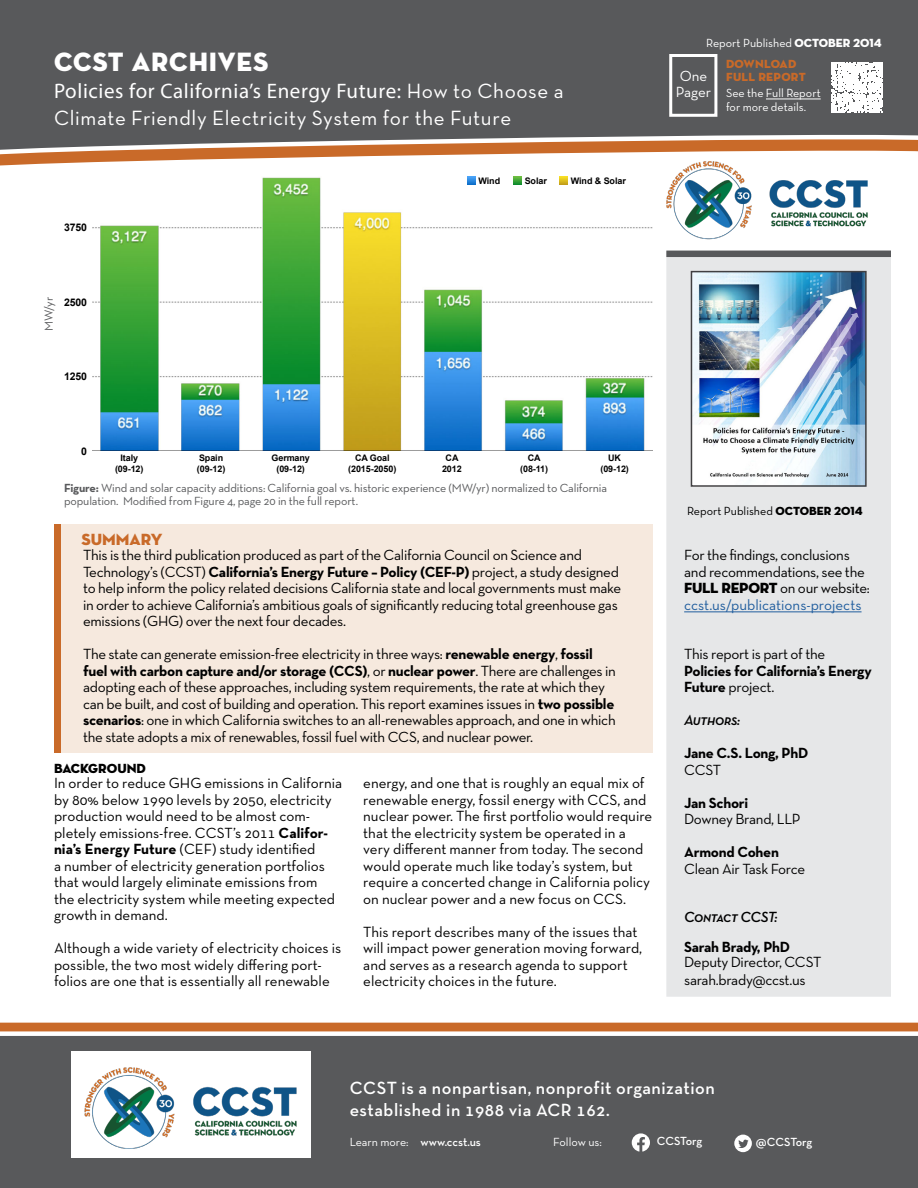
<style>
.page{position:relative;width:918px;height:1188px;background:#fff}
.page>*{position:absolute;margin:0;border:0;box-sizing:border-box;transform-origin:0 0}
.t1{font:27px "Neutra Disp Titling";letter-spacing:.03em;color:#fff}
.t2{font:21px "Myriad Pro";letter-spacing:.03em;color:#fff}
.t3{font:21px "Neutra Text TF";letter-spacing:.03em;color:#fff}
.t4{font:600 18px/21.6px "Neutra Text TF";letter-spacing:.03em;color:#fff}
.t5{font:16.5px "Neutra Disp Titling";color:#c96a29}
.t6{font:15px/16.5px "Neutra Text TF";letter-spacing:-.01em;color:#000}
.t7{font:700 15px "Neutra Text";letter-spacing:-.02em;color:#000}
.t8{font:15px "Neutra Text TF Demi SC Italic";letter-spacing:-.025em;color:#000}
.t9{font:15px "Neutra Text TF";color:#fff}
.t10{font:13.5px "Neutra Disp Titling";color:#000}
.t11{font:12px/13.5px "Neutra Text TF";letter-spacing:-.01em;color:#58595b}
.t12{font:12px/13.5px "Neutra Text TF";color:#fff}
.t13{font:600 12px "Neutra Text TF";letter-spacing:-.005em;color:#fff}
.t14{font:12px "Neutra Text TF";color:#000}
.t15{font:12px "Neutra Disp Titling";letter-spacing:.02em;color:#c96a29}
.t16{font:700 10.5px "Arial";letter-spacing:-.01em;color:#000}
.t17{font:700 9px/10.5px "Arial";letter-spacing:-.01em;color:#000;text-align:center}
.s1{font-family:"Neutra Text TF"}
.s2{font-family:"Neutra Disp Titling"}
.s3{font-size:15px}
.s4{font-family:"Neutra Text";font-weight:700}
.s5{font-family:"Neutra Text TF";font-weight:400}
.s6{color:#215e9e}
.s7{font-weight:400}
</style>
<div class="page">
<img style="left:92px;top:177px;width:560px;height:274px">
<svg style="left:468px;top:177px;width:8px;height:7px"></svg>
<svg style="left:514px;top:177px;width:8px;height:7px"></svg>
<svg style="left:560px;top:177px;width:8px;height:7px"></svg>
<div style="left:54px;top:525px;width:598px;height:228px;background:#f6e9de"></div>
<div style="left:666px;top:250px;width:225px;height:747px;background:#e6e7e8"></div>
<svg style="left:0;top:0;width:918px;height:162px;background:#6a6461"></svg>
<hr style="left:684px;top:612px;width:178px;height:1px;background:#215e9e">
<img style="left:663px;top:157px;width:208px;height:83px">
<svg style="left:666px;top:251px;width:225px;height:6px"></svg>
<div style="left:54px;top:525px;width:6px;height:228px;background:#c96a29"></div>
<div style="left:669px;top:54px;width:48px;height:63px;border:3px solid #fff"></div>
<hr style="left:766px;top:99px;width:55px;height:1px;background:#fff">
<img style="left:694px;top:274px;width:170px;height:210px">
<div style="left:691px;top:271px;width:176px;height:216px;border:2px solid #414042"></div>
<svg style="left:0;top:1022px;width:918px;height:9px;background:#cc7438"></svg>
<div style="left:0;top:1031px;width:918px;height:157px;background:#58595b"></div>
<div style="left:72px;top:1051px;width:239px;height:107px;background:#fff"></div>
<img style="left:84px;top:1067px;width:213px;height:82px">
<svg style="left:632px;top:1133px;width:18px;height:19px"></svg>
<svg style="left:734px;top:1135px;width:18px;height:17px"></svg>
<svg style="left:832px;top:62px;width:51px;height:51px"></svg>
<h1 class="t1" style="left:54px;top:44px;width:216px">CCST ARCHIVES</h1>
<h2 class="t2" style="left:54px;top:78px;width:511px">Policies for California’s Energy Future: <span class="s1">How to Choose a</span></h2>
<h2 class="t3" style="left:54px;top:105px;width:459px">Climate Friendly Electricity System for the Future</h2>
<p class="t16" style="left:64px;top:221px;width:25px">3750</p>
<p class="t11" style="left:42px;top:331px;width:35px;rotate:-90deg">MW/yr</p>
<p class="t16" style="left:64px;top:295px;width:25px">2500</p>
<p class="t16" style="left:64px;top:370px;width:25px">1250</p>
<p class="t17" style="left:479px;top:175px;width:23px">Wind</p>
<p class="t17" style="left:525px;top:175px;width:24px">Solar</p>
<p class="t17" style="left:571px;top:175px;width:56px">Wind &amp; Solar</p>
<p class="t12" style="left:706px;top:36px;width:177px">Report Published <span class="s2">OCTOBER 2014</span></p>
<p class="t15" style="left:726px;top:56px;width:72px">DOWNLOAD</p>
<p class="t9" style="left:680px;top:67px;width:29px">One</p>
<p class="t12" style="left:726px;top:86px;width:96px;text-indent:-50px"><span class="s3">Pager</span> See the Full Report for more details.</p>
<p class="t15" style="left:726px;top:69px;width:81px">FULL REPORT</p>
<p class="t16" style="left:81px;top:444px;width:7px">0</p>
<p class="t17" style="left:115px;top:453px;width:30px">Italy (09-12)</p>
<p class="t17" style="left:197px;top:453px;width:30px;text-align:left">Spain (09-12)</p>
<p class="t17" style="left:272px;top:453px;width:40px">Germany (09-12)</p>
<p class="t17" style="left:348px;top:453px;width:50px">CA Goal (2015-2050)</p>
<p class="t17" style="left:442px;top:453px;width:21px">CA<br>2012</p>
<p class="t17" style="left:520px;top:453px;width:29px">CA (08-11)</p>
<p class="t17" style="left:600px;top:453px;width:30px">UK (09-12)</p>
<p class="t11" style="left:64px;top:481px;width:545px"><span class="s4">Figure:</span> Wind and solar capacity additions: California goal vs. historic experience (MW/yr) normalized to California population. Modified from Figure 4, page 20 in the full report.</p>
<p class="t5" style="left:81px;top:529px;width:82px">SUMMARY</p>
<p class="t6" style="left:83px;top:547px;width:540px">This is the third publication produced as part of the California Council on Science and Technology’s (CCST) <span class="s4">California’s Energy Future – Policy (CEF-P)</span> project, a study designed to help inform the policy related decisions California state and local governments must make in order to achieve California’s ambitious goals of significantly reducing total greenhouse gas emissions (GHG) over the next four decades.</p>
<p class="t6" style="left:83px;top:646px;width:511px">The state can generate emission-free electricity in three ways: <span class="s4">renewable energy</span>, <span class="s4">fossil</span></p>
<p class="t7" style="left:83px;top:661px;width:534px">fuel with carbon capture and/or storage (CCS)<span class="s5">, or</span> nuclear power<span class="s5">. There are challenges in</span></p>
<p class="t6" style="left:83px;top:679px;width:534px">adopting each of these approaches, including system requirements, the rate at which they can be built, and cost of building and operation. This report examines issues in <span class="s4">two possible scenarios</span>: one in which California switches to an all-renewables approach, and one in which the state adopts a mix of renewables, fossil fuel with CCS, and nuclear power.</p>
<p class="t10" style="left:54px;top:760px;width:93px">BACKGROUND</p>
<p class="t6" style="left:54px;top:775px;width:290px">In order to reduce GHG emissions in California by 80% below 1990 levels by 2050, electricity production would need to be almost com&shy;pletely emissions-free. CCST’s 2011 <span class="s4">Califor&shy;nia’s Energy Future</span> (CEF) study identified<br>a number of electricity generation portfolios that would largely eliminate emissions from<br>the electricity system while meeting expected growth in demand.</p>
<p class="t6" style="left:54px;top:940px;width:289px">Although a wide variety of electricity choices is possible, the two most widely differing port&shy;folios are one that is essentially all renewable</p>
<p class="t6" style="left:363px;top:775px;width:291px">energy, and one that is roughly an equal mix of renewable energy, fossil energy with CCS, and nuclear power. The first portfolio would require that the electricity system be operated in a very different manner from today. The second would operate much like today’s system, but require a concerted change in California policy on nuclear power and a new focus on CCS.</p>
<p class="t6" style="left:363px;top:923px;width:280px">This report describes many of the issues that will impact power generation moving forward, and serves as a research agenda to support electricity choices in the future.</p>
<p class="t14" style="left:687px;top:503px;width:177px">Report Published <span class="s2">OCTOBER 2014</span></p>
<p class="t6" style="left:684px;top:547px;width:187px">For the findings, conclusions and recommendations, see the<br><span class="s2">FULL REPORT</span> on our website: <span class="s6">ccst.us/publications-projects</span></p>
<p class="t6" style="left:684px;top:646px;width:143px">This report is part of the</p>
<p class="t7" style="left:684px;top:661px;width:189px">Policies for California’s Energy</p>
<p class="t6" style="left:684px;top:679px;width:92px"><span class="s4">Future</span> project.</p>
<p class="t8" style="left:684px;top:711px;width:58px">Authors:</p>
<p class="t7" style="left:684px;top:744px;width:126px">Jane C.S. Long, PhD</p>
<p class="t6" style="left:684px;top:761px;width:39px">CCST</p>
<p class="t7" style="left:684px;top:793px;width:66px">Jan Schori</p>
<p class="t6" style="left:684px;top:811px;width:118px">Downey Brand, LLP</p>
<p class="t7" style="left:684px;top:843px;width:96px">Armond Cohen</p>
<p class="t6" style="left:684px;top:860px;width:123px">Clean Air Task Force</p>
<p class="t8" style="left:684px;top:908px;width:95px">Contact CCST:</p>
<p class="t7" style="left:684px;top:937px;width:107px">Sarah Brady, PhD</p>
<p class="t6" style="left:684px;top:953px;width:139px;line-height:18px">Deputy Director, CCST sarah.brady@ccst.us</p>
<p class="t4" style="left:350px;top:1077px;width:367px">CCST is a nonpartisan, nonprofit organization established in 1988 via ACR 162.</p>
<p class="t13" style="left:350px;top:1134px;width:133px"><span class="s7">Learn more:</span> www.ccst.us</p>
<p class="t12" style="left:553px;top:1135px;width:50px">Follow us:</p>
<p class="t13" style="left:657px;top:1134px;width:47px">CCSTorg</p>
<p class="t13" style="left:756px;top:1135px;width:58px">@CCSTorg</p>
</div>
